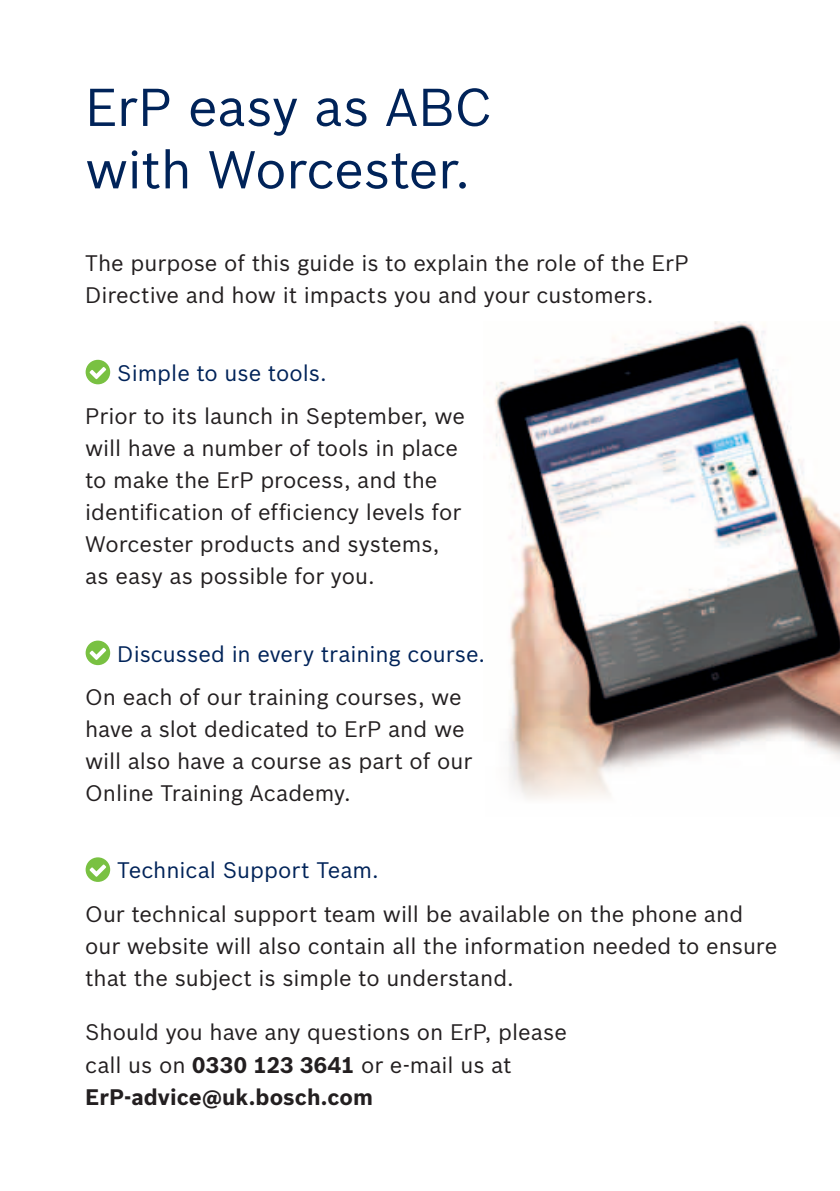
<style>
.page{position:relative;width:840px;height:1191px;background:#fff}
.page>*{position:absolute;margin:0;border:0;box-sizing:border-box;transform-origin:0 0}
.t1{font:52px/62.4px "Bosch Sans";letter-spacing:-.01em;color:#002359}
.t2{font:22px/32px "Bosch Sans";color:#231f20}
.t3{font:22px "Bosch Sans";color:#002359}
.s1{font-weight:700}
</style>
<div class="page">
<div style="left:86px;top:360px;width:24px;height:24px;background:#79c142;border-radius:50%"></div>
<svg style="left:89px;top:367px;width:17px;height:12px"></svg>
<div style="left:86px;top:640px;width:24px;height:25px;background:#79c142;border-radius:50%"></div>
<svg style="left:89px;top:647px;width:17px;height:13px"></svg>
<div style="left:86px;top:857px;width:24px;height:25px;background:#79c142;border-radius:50%"></div>
<svg style="left:89px;top:864px;width:17px;height:13px"></svg>
<img style="left:494px;top:321px;width:345px;height:478px">
<img style="left:525px;top:358px;width:291px;height:340px">
<h1 class="t1" style="left:85px;top:75px;width:408px">ErP easy as ABC with Worcester.</h1>
<p class="t2" style="left:85px;top:247px;width:605px">The purpose of this guide is to explain the role of the ErP<br>Directive and how it impacts you and your customers.</p>
<p class="t3" style="left:117px;top:359px;width:211px">Simple to use tools.</p>
<p class="t2" style="left:85px;top:400px;width:381px">Prior to its launch in September, we will have a number of tools in place to make the ErP process, and the identification of efficiency levels for Worcester products and systems, as easy as possible for you.</p>
<p class="t3" style="left:117px;top:640px;width:369px">Discussed in every training course.</p>
<p class="t2" style="left:85px;top:680px;width:388px">On each of our training courses, we have a slot dedicated to ErP and we will also have a course as part of our<br>Online Training Academy.</p>
<p class="t3" style="left:117px;top:856px;width:263px">Technical Support Team.</p>
<p class="t2" style="left:85px;top:897px;width:693px">Our technical support team will be available on the phone and our website will also contain all the information needed to ensure that the subject is simple to understand.</p>
<p class="t2" style="left:85px;top:1016px;width:483px">Should you have any questions on ErP, please call us on <span class="s1">0330 123 3641</span> or e-mail us at<br><span class="s1">ErP-advice@uk.bosch.com</span></p>
</div>
